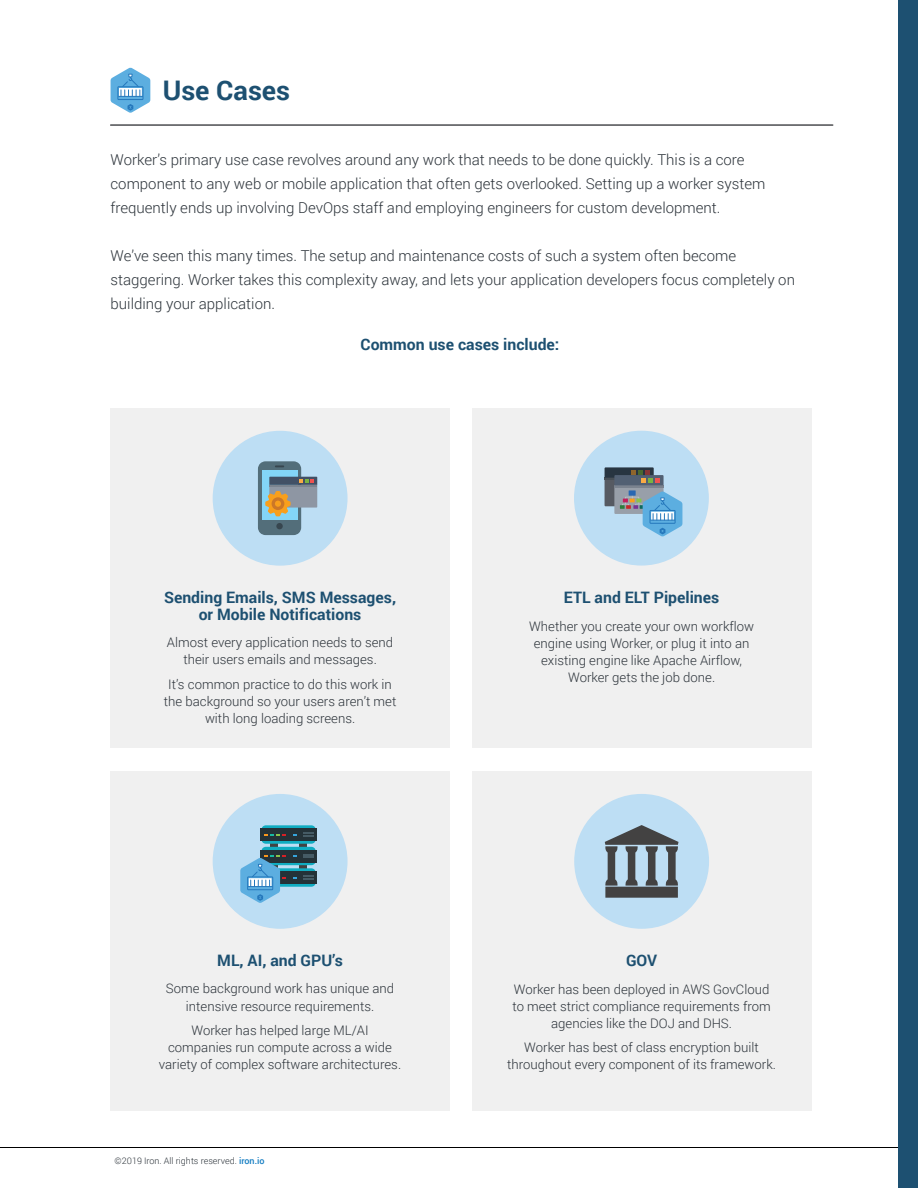
<style>
.page{position:relative;width:918px;height:1188px;background:#fff}
.page>*{position:absolute;margin:0;border:0;box-sizing:border-box;transform-origin:0 0}
.t1{font:700 27px "Roboto";color:#1d5071}
.t2{font:700 15.75px/17.1px "Roboto";color:#1d5071;text-align:center}
.t3{font:300 15px/24px "Roboto";color:#2c333a}
.t4{font:300 13.2px/17.1px "Roboto";color:#2c333a;text-align:center}
.t5{font:300 9px "Roboto";color:#2c333a}
.s1{font-weight:500;color:#147dc2}
</style>
<div class="page">
<hr style="left:0;top:1147px;width:918px;height:1px;background:#000">
<div style="left:898px;top:0;width:20px;height:1188px;background:#1d5071"></div>
<div style="left:110px;top:125px;width:723px;height:1px;border:1px solid #6d6e71"></div>
<svg style="left:111px;top:68px;width:39px;height:45px"></svg>
<div style="left:111px;top:408px;width:339px;height:339px;background:#f0f0f0"></div>
<div style="left:472px;top:408px;width:339px;height:339px;background:#f0f0f0"></div>
<div style="left:111px;top:771px;width:339px;height:339px;background:#f0f0f0"></div>
<div style="left:472px;top:771px;width:339px;height:339px;background:#f0f0f0"></div>
<div style="left:213px;top:794px;width:135px;height:135px;background:#bddef4;border-radius:50%"></div>
<div style="left:260px;top:871px;width:57px;height:13px;background:#243238"></div>
<div style="left:260px;top:828px;width:57px;height:13px;background:#243238"></div>
<div style="left:260px;top:850px;width:57px;height:12px;background:#243238"></div>
<svg style="left:240px;top:825px;width:76px;height:78px"></svg>
<div style="left:213px;top:431px;width:135px;height:135px;background:#bddef4;border-radius:50%"></div>
<svg style="left:258px;top:461px;width:59px;height:74px"></svg>
<div style="left:574px;top:431px;width:135px;height:135px;background:#bddef4;border-radius:50%"></div>
<svg style="left:605px;top:467px;width:77px;height:69px"></svg>
<div style="left:574px;top:794px;width:135px;height:135px;background:#bddef4;border-radius:50%"></div>
<svg style="left:605px;top:825px;width:74px;height:73px"></svg>
<h1 class="t1" style="left:163px;top:71px;width:129px">Use Cases</h1>
<p class="t3" style="left:111px;top:147px;width:656px">Worker’s primary use case revolves around any work that needs to be done quickly. This is a core component to any web or mobile application that often gets overlooked. Setting up a worker system frequently ends up involving DevOps staff and employing engineers for custom development.</p>
<p class="t3" style="left:111px;top:243px;width:686px">We’ve seen this many times. The setup and maintenance costs of such a system often become staggering. Worker takes this complexity away, and lets your application developers focus completely on building your application.</p>
<p class="t2" style="left:361px;top:336px;width:200px">Common use cases include:</p>
<p class="t2" style="left:164px;top:588px;width:234px">Sending Emails, SMS Messages, or Mobile Notifications</p>
<p class="t4" style="left:167px;top:634px;width:228px">Almost every application needs to send their users emails and messages.</p>
<p class="t4" style="left:164px;top:675px;width:234px">It’s common practice to do this work in the background so your users aren’t met with long loading screens.</p>
<p class="t2" style="left:217px;top:952px;width:127px">ML, AI, and GPU’s</p>
<p class="t4" style="left:166px;top:980px;width:230px">Some background work has unique and intensive resource requirements.</p>
<p class="t4" style="left:159px;top:1021px;width:244px">Worker has helped large ML/AI companies run compute across a wide variety of complex software architectures.</p>
<p class="t5" style="left:115px;top:1155px;width:152px">©2019 Iron. All rights reserved. <span class="s1">iron.io</span></p>
<p class="t2" style="left:564px;top:588px;width:157px">ETL and ELT Pipelines</p>
<p class="t4" style="left:529px;top:617px;width:226px">Whether you create your own workflow engine using Worker, or plug it into an existing engine like Apache Airflow, Worker gets the job done.</p>
<p class="t2" style="left:626px;top:952px;width:33px">GOV</p>
<p class="t4" style="left:512px;top:980px;width:260px">Worker has been deployed in AWS GovCloud to meet strict compliance requirements from agencies like the DOJ and DHS.</p>
<p class="t4" style="left:507px;top:1039px;width:270px">Worker has best of class encryption built throughout every component of its framework.</p>
</div>
